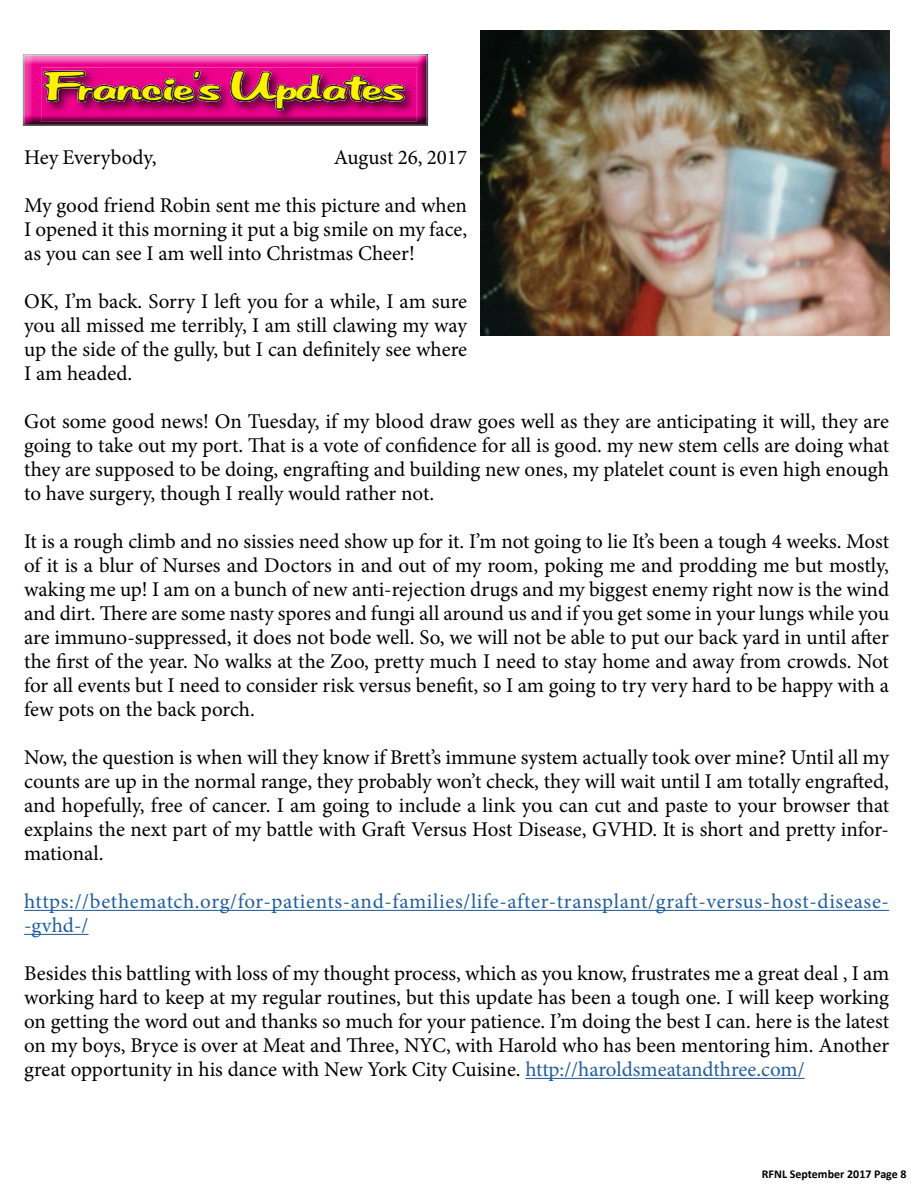
<style>
.page{position:relative;width:918px;height:1188px;background:#fff}
.page>*{position:absolute;margin:0;border:0;box-sizing:border-box;transform-origin:0 0}
.t1{font:36px "CITYSCAPE";letter-spacing:.01em;color:#fff200}
.t2{font:21px/24px "Minion Pro";letter-spacing:-.005em;color:#000;text-align:justify}
.t3{font:21px/24px "Minion Pro";letter-spacing:.025em;color:#215e9e}
.t4{font:700 12px "Calibri";color:#000}
.s1{color:#215e9e}
</style>
<div class="page">
<hr style="left:24px;top:910px;width:865px;height:1px;background:#215e9e">
<hr style="left:24px;top:934px;width:65px;height:1px;background:#215e9e">
<hr style="left:525px;top:1078px;width:280px;height:1px;background:#215e9e">
<div style="left:14px;top:47px;width:425px;height:90px;background:#000;opacity:.75"></div>
<img style="left:481px;top:30px;width:408px;height:306px">
<h1 class="t1" style="left:47px;top:59px;width:359px">Francie's Updates</h1>
<p class="t2" style="left:24px;top:146px;width:134px">Hey Everybody,</p>
<p class="t2" style="left:334px;top:146px;width:135px">August 26, 2017</p>
<p class="t2" style="left:24px;top:194px;width:445px">My good friend Robin sent me this picture and when I opened it this morning it put a big smile on my face, as you can see I am well into Christmas Cheer!</p>
<p class="t2" style="left:24px;top:290px;width:444px">OK, I’m back. Sorry I left you for a while, I am sure you all missed me terribly, I am still clawing my way up the side of the gully, but I can definitely see where I am headed.</p>
<p class="t2" style="left:24px;top:410px;width:866px">Got some good news! On Tuesday, if my blood draw goes well as they are anticipating it will, they are going to take out my port. That is a vote of confidence for all is good. my new stem cells are doing what they are supposed to be doing, engrafting and building new ones, my platelet count is even high enough to have surgery, though I really would rather not.</p>
<p class="t2" style="left:24px;top:530px;width:866px">It is a rough climb and no sissies need show up for it. I’m not going to lie It’s been a tough 4 weeks. Most of it is a blur of Nurses and Doctors in and out of my room, poking me and prodding me but mostly, waking me up! I am on a bunch of new anti-rejection drugs and my biggest enemy right now is the wind and dirt. There are some nasty spores and fungi all around us and if you get some in your lungs while you are immuno-suppressed, it does not bode well. So, we will not be able to put our back yard in until after the first of the year. No walks at the Zoo, pretty much I need to stay home and away from crowds. Not for all events but I need to consider risk versus benefit, so I am going to try very hard to be happy with a few pots on the back porch.</p>
<p class="t2" style="left:24px;top:746px;width:867px">Now, the question is when will they know if Brett’s immune system actually took over mine? Until all my counts are up in the normal range, they probably won’t check, they will wait until I am totally engrafted, and hopefully, free of cancer. I am going to include a link you can cut and paste to your browser that explains the next part of my battle with Graft Versus Host Disease, GVHD. It is short and pretty infor&shy;mational.</p>
<p class="t3" style="left:24px;top:890px;width:866px">https://bethematch.org/for-patients-and-families/life-after-transplant/graft-versus-host-disease--gvhd-/</p>
<p class="t2" style="left:24px;top:962px;width:867px">Besides this battling with loss of my thought process, which as you know, frustrates me a great deal , I am working hard to keep at my regular routines, but this update has been a tough one. I will keep working on getting the word out and thanks so much for your patience. I’m doing the best I can. here is the latest on my boys, Bryce is over at Meat and Three, NYC, with Harold who has been mentoring him. Another great opportunity in his dance with New York City Cuisine. <span class="s1">http://haroldsmeatandthree.com/</span></p>
<p class="t4" style="left:762px;top:1166px;width:146px">RFNL September 2017 Page 8</p>
</div>
